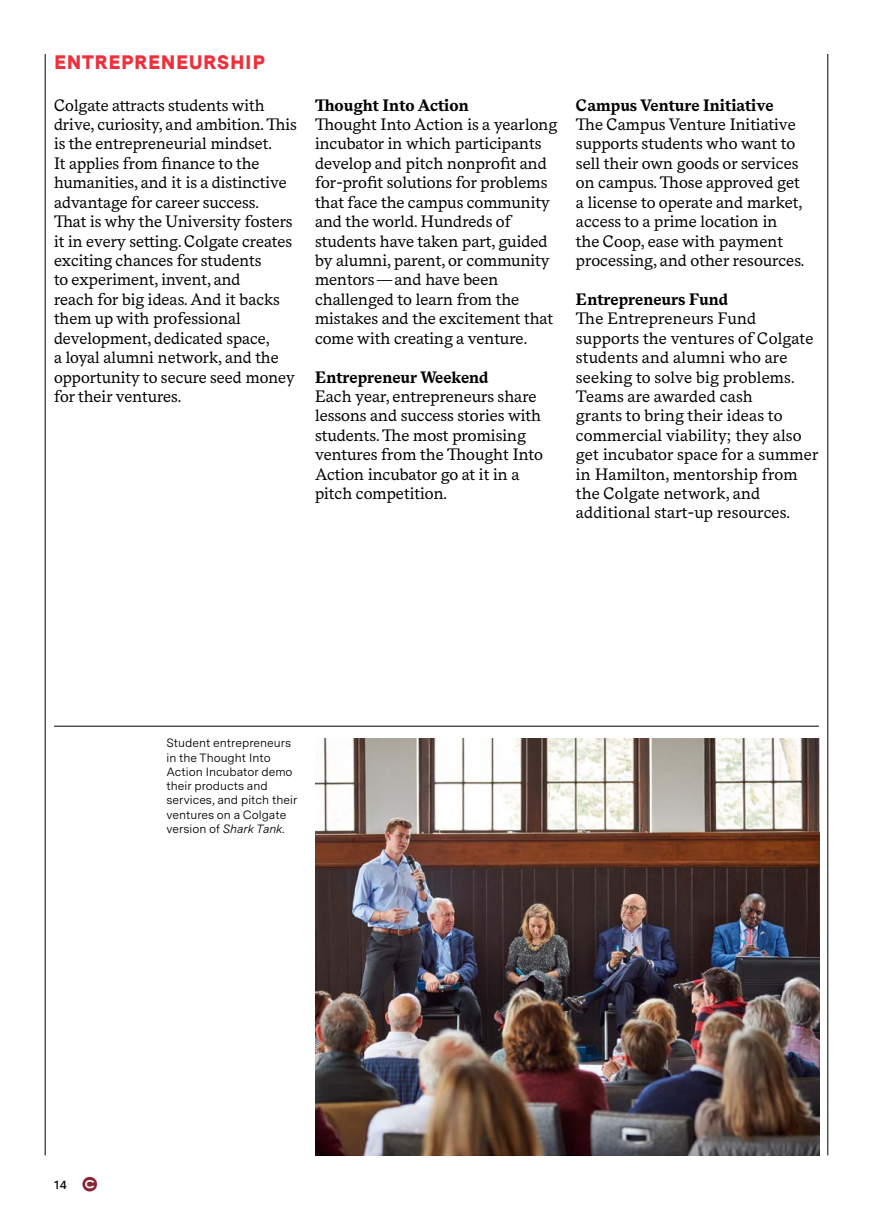
<style>
.page{position:relative;width:891px;height:1215px;background:#fff}
.page>*{position:absolute;margin:0;border:0;box-sizing:border-box;transform-origin:0 0}
.t1{font:900 19.5px "Messina Sans";letter-spacing:.03em;color:#ee303c}
.t2{font:16.5px/19.4px "Messina Serif";color:#000}
.t3{font:700 16.5px "Messina Serif";color:#000}
.t4{font:12px/14.2px "Messina Sans";color:#000}
.t5{font:600 12px "Messina Sans";color:#000}
.s1{font-style:italic}
.s2{font-family:"Colgate";font-weight:400;font-size:19.5px;color:#892432}
</style>
<div class="page">
<hr style="left:828px;top:54px;width:1px;height:1101px;background:#000">
<hr style="left:45px;top:54px;width:1px;height:1101px;background:#000">
<img style="left:315px;top:738px;width:504px;height:417px">
<hr style="left:54px;top:726px;width:765px;height:1px;background:#000">
<h2 class="t1" style="left:54px;top:50px;width:212px">ENTREPRENEURSHIP</h2>
<p class="t2" style="left:54px;top:96px;width:244px">Colgate attracts students with drive, curiosity, and ambition. This is the entrepreneurial mindset.<br>It applies from finance to the humanities, and it is a distinctive advantage for career success.<br>That is why the University fosters it in every setting. Colgate creates exciting chances for students<br>to experiment, invent, and<br>reach for big ideas. And it backs them up with professional development, dedicated space,<br>a loyal alumni network, and the opportunity to secure seed money for their ventures.</p>
<h3 class="t3" style="left:315px;top:95px;width:155px">Thought Into Action</h3>
<p class="t2" style="left:315px;top:115px;width:244px">Thought Into Action is a yearlong incubator in which participants develop and pitch nonprofit and for-profit solutions for problems that face the campus community and the world. Hundreds of students have taken part, guided by alumni, parent, or community mentors—and have been challenged to learn from the mistakes and the excitement that come with creating a venture.</p>
<h3 class="t3" style="left:315px;top:367px;width:175px">Entrepreneur Weekend</h3>
<p class="t2" style="left:315px;top:387px;width:230px">Each year, entrepreneurs share lessons and success stories with students. The most promising ventures from the Thought Into<br>Action incubator go at it in a pitch competition.</p>
<h3 class="t3" style="left:576px;top:95px;width:199px">Campus Venture Initiative</h3>
<p class="t2" style="left:576px;top:115px;width:230px">The Campus Venture Initiative supports students who want to sell their own goods or services on campus. Those approved get a license to operate and market, access to a prime location in the Coop, ease with payment processing, and other resources.</p>
<h3 class="t3" style="left:576px;top:289px;width:154px">Entrepreneurs Fund</h3>
<p class="t2" style="left:576px;top:310px;width:244px">The Entrepreneurs Fund supports the ventures of Colgate students and alumni who are seeking to solve big problems.<br>Teams are awarded cash<br>grants to bring their ideas to commercial viability; they also get incubator space for a summer in Hamilton, mentorship from the Colgate network, and additional start-up resources.</p>
<p class="t4" style="left:166px;top:737px;width:132px">Student entrepreneurs in the Thought Into<br>Action Incubator demo their products and services, and pitch their ventures on a Colgate version of <span class="s1">Shark Tank</span>.</p>
<p class="t5" style="left:54px;top:1178px;width:45px">14 <span class="s2">●</span></p>
</div>
